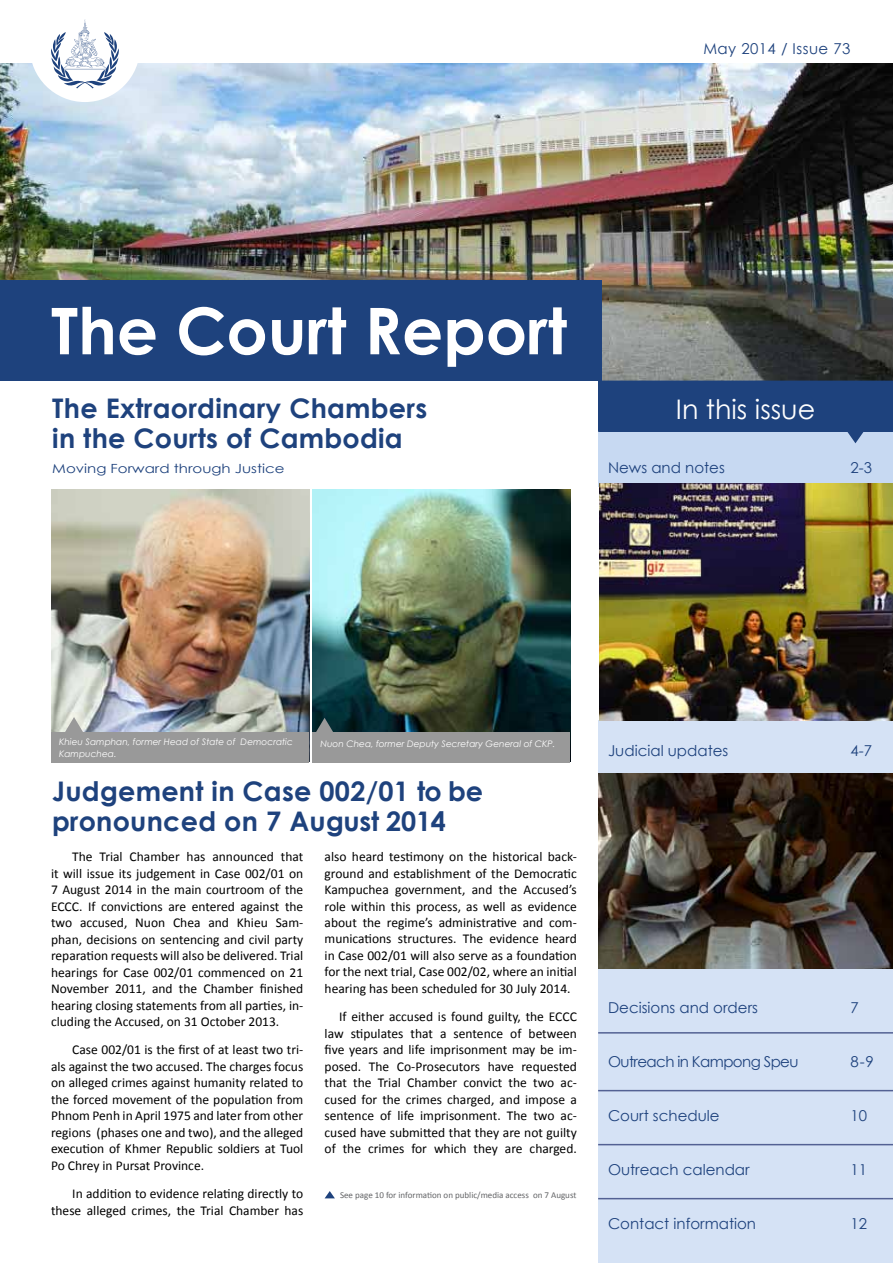
<style>
.page{position:relative;width:893px;height:1263px;background:#fff}
.page>*{position:absolute;margin:0;border:0;box-sizing:border-box;transform-origin:0 0}
.t1{font:700 64.5px "Century Gothic";color:#fff}
.t2{font:700 27px/30px "Century Gothic";letter-spacing:.01em;color:#1e427d}
.t3{font:27px "Century Gothic";color:#fff}
.t4{font:15px "Century Gothic";color:#1e427d}
.t5{font:15px "Century Gothic";letter-spacing:-.04em;color:#1e427d}
.t6{font:15px "Century Gothic";letter-spacing:.03em;color:#1e427d}
.t7{font:13.5px/16.5px "Calibri";color:#000;text-align:justify}
.t8{font:12.6px "Century Gothic";color:#1e427d;scale:1.19 1}
.t9{font:italic 9px/12px "Century Gothic";color:#fff}
.t10{font:9px "Calibri";color:#636466}
</style>
<div class="page">
<img style="left:0;top:64px;width:893px;height:317px">
<div style="left:598px;top:432px;width:295px;height:54px;background:#c7d9f2"></div>
<div style="left:598px;top:720px;width:295px;height:54px;background:#d5e2f5"></div>
<div style="left:598px;top:928px;width:295px;height:335px;background:#d5e2f5"></div>
<svg style="left:325px;top:1191px;width:10px;height:7px"></svg>
<div style="left:0;top:280px;width:601px;height:101px;background:#1e427d"></div>
<img style="left:51px;top:489px;width:258px;height:244px">
<svg style="left:598px;top:381px;width:295px;height:62px"></svg>
<div style="left:51px;top:733px;width:258px;height:30px;background:#999"></div>
<svg style="left:65px;top:717px;width:18px;height:16px"></svg>
<hr style="left:598px;top:1032px;width:295px;height:1px;background:#536193">
<hr style="left:598px;top:1090px;width:295px;height:1px;background:#536193">
<hr style="left:598px;top:1144px;width:295px;height:1px;background:#536193">
<hr style="left:598px;top:1198px;width:295px;height:1px;background:#536193">
<img style="left:312px;top:489px;width:258px;height:243px">
<div style="left:312px;top:732px;width:258px;height:30px;background:#999"></div>
<svg style="left:315px;top:718px;width:19px;height:14px"></svg>
<img style="left:599px;top:484px;width:294px;height:237px">
<img style="left:598px;top:774px;width:295px;height:194px">
<svg style="left:30px;top:19px;width:110px;height:83px"></svg>
<p class="t6" style="left:703px;top:38px;width:149px">May 2014 / Issue 73</p>
<h1 class="t1" style="left:51px;top:282px;width:517px">The Court Report</h1>
<h2 class="t2" style="left:52px;top:392px;width:377px">The Extraordinary Chambers in the Courts of Cambodia</h2>
<p class="t8" style="left:52px;top:459px;width:197px">Moving Forward through Justice</p>
<h2 class="t3" style="left:676px;top:390px;width:141px">In this issue</h2>
<p class="t4" style="left:608px;top:457px;width:118px">News and notes</p>
<p class="t4" style="left:850px;top:457px;width:23px">2-3</p>
<p class="t9" style="left:59px;top:736px;width:235px">Khieu Samphan, former Head of State of Democratic<br>Kampuchea.</p>
<p class="t9" style="left:320px;top:738px;width:237px">Nuon Chea, former Deputy Secretary General of CKP.</p>
<h2 class="t2" style="left:52px;top:775px;width:432px">Judgement in Case 002/01 to be pronounced on 7 August 2014</h2>
<p class="t7" style="left:51px;top:848px;width:254px;text-indent:21px">The Trial Chamber has announced that it will issue its judgement in Case 002/01 on 7 August 2014 in the main courtroom of the ECCC. If convictions are entered against the two accused, Nuon Chea and Khieu Sam&shy;phan, decisions on sentencing and civil party reparation requests will also be delivered. Trial hearings for Case 002/01 commenced on 21<br>November 2011, and the Chamber finished hearing closing statements from all parties, in&shy;cluding the Accused, on 31 October 2013.</p>
<p class="t7" style="left:51px;top:1042px;width:254px;text-indent:21px">Case 002/01 is the first of at least two tri&shy;als against the two accused. The charges focus on alleged crimes against humanity related to the forced movement of the population from Phnom Penh in April 1975 and later from other regions (phases one and two), and the alleged execution of Khmer Republic soldiers at Tuol Po Chrey in Pursat Province.</p>
<p class="t7" style="left:51px;top:1186px;width:254px;text-align:right">In addition to evidence relating directly to these alleged crimes, the Trial Chamber has</p>
<p class="t7" style="left:325px;top:848px;width:254px">also heard testimony on the historical back&shy;ground and establishment of the Democratic Kampuchea government, and the Accused’s role within this process, as well as evidence about the regime’s administrative and com&shy;munications structures. The evidence heard in Case 002/01 will also serve as a foundation for the next trial, Case 002/02, where an initial hearing has been scheduled for 30 July 2014.</p>
<p class="t7" style="left:325px;top:1009px;width:254px;text-indent:14px">If either accused is found guilty, the ECCC law stipulates that a sentence of between five years and life imprisonment may be im&shy;posed. The Co-Prosecutors have requested that the Trial Chamber convict the two ac&shy;cused for the crimes charged, and impose a sentence of life imprisonment. The two ac&shy;cused have submitted that they are not guilty of the crimes for which they are charged.</p>
<p class="t10" style="left:340px;top:1190px;width:238px">See page 10 for information on public/media access on 7 August</p>
<p class="t4" style="left:608px;top:740px;width:122px">Judicial updates</p>
<p class="t4" style="left:850px;top:740px;width:23px">4-7</p>
<p class="t4" style="left:608px;top:997px;width:151px">Decisions and orders</p>
<p class="t4" style="left:850px;top:997px;width:10px">7</p>
<p class="t5" style="left:608px;top:1051px;width:192px">Outreach in Kampong Speu</p>
<p class="t4" style="left:850px;top:1051px;width:25px">8-9</p>
<p class="t4" style="left:608px;top:1105px;width:113px">Court schedule</p>
<p class="t4" style="left:850px;top:1105px;width:18px">10</p>
<p class="t4" style="left:608px;top:1159px;width:143px">Outreach calendar</p>
<p class="t4" style="left:850px;top:1159px;width:18px">11</p>
<p class="t4" style="left:608px;top:1213px;width:150px">Contact information</p>
<p class="t4" style="left:850px;top:1213px;width:18px">12</p>
</div>
